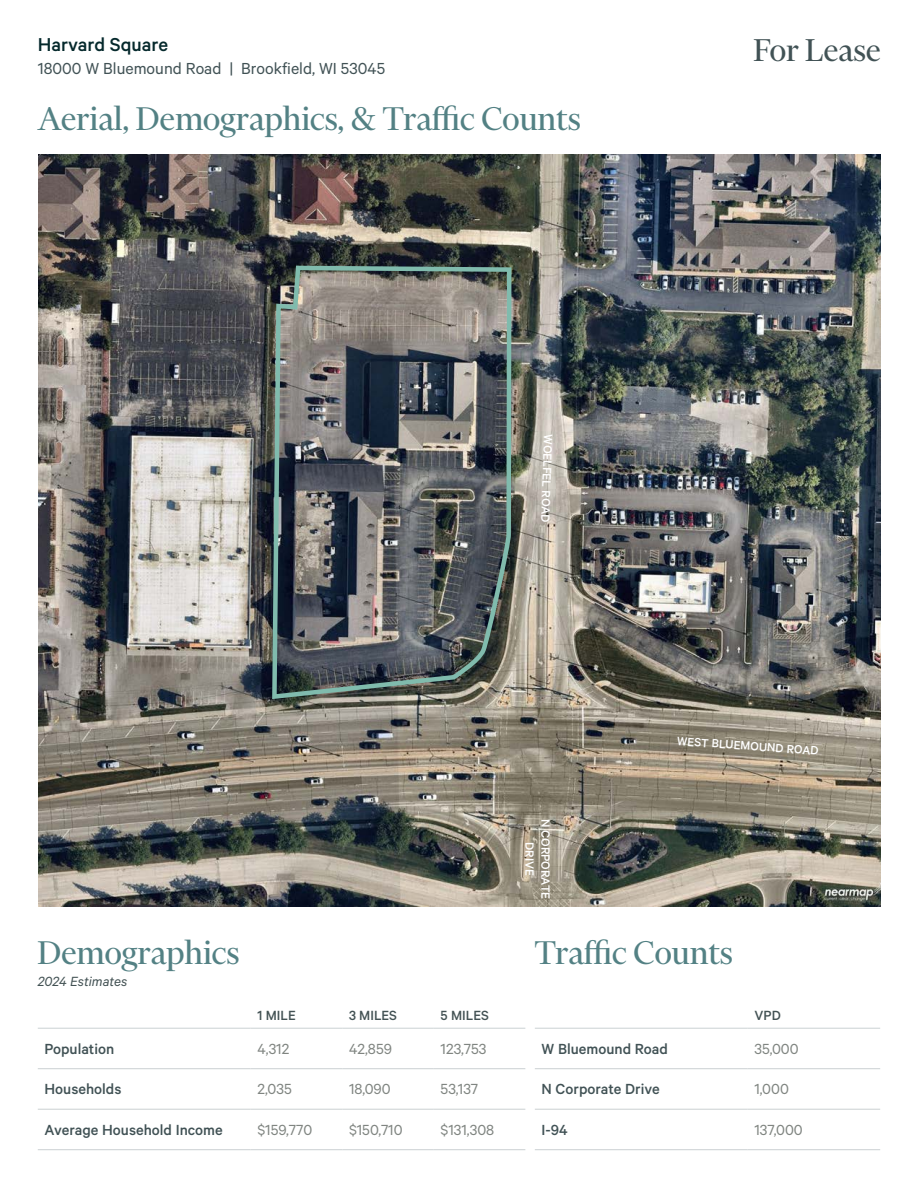
<style>
.page{position:relative;width:918px;height:1188px;background:#fff}
.page>*{position:absolute;margin:0;border:0;box-sizing:border-box;transform-origin:0 0}
.Heading_Small{font:37.5px "Financier Display";color:#538184}
.t1{font:36px "Financier Display";color:#415255}
.t2{font:500 21px "Calibre";color:#05292c}
.t3{font:18px "Calibre";color:#415255}
.Table_Content{font:16.5px "Calibre";color:#808581}
.Table_Content_Bold{font:500 16.5px "Calibre";color:#415255}
.Table_Content-2{font:500 15px "Calibre";color:#435254}
.Table_Content-3{font:italic 15px "Calibre";color:#435254}
.t4{font:500 13.35px/16px "Calibre";color:#fff;text-align:center}
</style>
<div class="page">
<img style="left:38px;top:155px;width:843px;height:751px">
<img style="left:270px;top:263px;width:244px;height:439px">
<hr style="left:38px;top:1068px;width:213px;height:1px;background:#cad0d2">
<hr style="left:251px;top:1068px;width:91px;height:1px;background:#cad0d2">
<hr style="left:342px;top:1068px;width:92px;height:1px;background:#cad0d2">
<hr style="left:434px;top:1068px;width:91px;height:1px;background:#cad0d2">
<hr style="left:38px;top:1109px;width:213px;height:1px;background:#cad0d2">
<hr style="left:251px;top:1109px;width:91px;height:1px;background:#cad0d2">
<hr style="left:342px;top:1109px;width:92px;height:1px;background:#cad0d2">
<hr style="left:434px;top:1109px;width:91px;height:1px;background:#cad0d2">
<hr style="left:38px;top:1149px;width:213px;height:1px;background:#cad0d2">
<hr style="left:251px;top:1149px;width:91px;height:1px;background:#cad0d2">
<hr style="left:342px;top:1149px;width:92px;height:1px;background:#cad0d2">
<hr style="left:434px;top:1149px;width:91px;height:1px;background:#cad0d2">
<hr style="left:38px;top:1028px;width:213px;height:1px;background:#cad1d3">
<hr style="left:251px;top:1028px;width:91px;height:1px;background:#cad1d3">
<hr style="left:342px;top:1028px;width:92px;height:1px;background:#cad1d3">
<hr style="left:434px;top:1028px;width:91px;height:1px;background:#cad1d3">
<hr style="left:535px;top:1068px;width:213px;height:1px;background:#cad0d2">
<hr style="left:748px;top:1068px;width:132px;height:1px;background:#cad0d2">
<hr style="left:535px;top:1109px;width:213px;height:1px;background:#cad0d2">
<hr style="left:748px;top:1109px;width:132px;height:1px;background:#cad0d2">
<hr style="left:535px;top:1149px;width:213px;height:1px;background:#cad0d2">
<hr style="left:748px;top:1149px;width:132px;height:1px;background:#cad0d2">
<hr style="left:535px;top:1028px;width:213px;height:1px;background:#cad1d3">
<hr style="left:748px;top:1028px;width:132px;height:1px;background:#cad1d3">
<p class="t2" style="left:38px;top:33px;width:132px">Harvard Square</p>
<p class="t3" style="left:38px;top:58px;width:349px">18000 W Bluemound Road | Brookfield, WI 53045</p>
<p class="Heading_Small" style="left:38px;top:99px;width:545px">Aerial, Demographics, &amp; Traffic Counts</p>
<p class="t1" style="left:754px;top:32px;width:129px">For Lease</p>
<p class="t4" style="left:557px;top:435px;width:89px;rotate:92deg">WOELFEL ROAD</p>
<p class="t4" style="left:554px;top:819px;width:82px;rotate:90deg">N CORPORATE<br>DRIVE</p>
<p class="t4" style="left:678px;top:733px;width:143px;rotate:4deg">WEST BLUEMOUND ROAD</p>
<p class="Heading_Small" style="left:38px;top:933px;width:204px">Demographics</p>
<p class="Heading_Small" style="left:535px;top:933px;width:200px">Traffic Counts</p>
<p class="Table_Content-2" style="left:257px;top:1006px;width:40px">1 MILE</p>
<p class="Table_Content-2" style="left:349px;top:1006px;width:50px">3 MILES</p>
<p class="Table_Content-2" style="left:441px;top:1006px;width:50px">5 MILES</p>
<p class="Table_Content_Bold" style="left:45px;top:1039px;width:71px">Population</p>
<p class="Table_Content" style="left:257px;top:1039px;width:33px">4,312</p>
<p class="Table_Content" style="left:349px;top:1039px;width:44px">42,859</p>
<p class="Table_Content" style="left:441px;top:1039px;width:48px">123,753</p>
<p class="Table_Content_Bold" style="left:45px;top:1080px;width:78px">Households</p>
<p class="Table_Content" style="left:257px;top:1080px;width:36px">2,035</p>
<p class="Table_Content" style="left:349px;top:1080px;width:43px">18,090</p>
<p class="Table_Content" style="left:441px;top:1080px;width:39px">53,137</p>
<p class="Table_Content_Bold" style="left:45px;top:1120px;width:180px">Average Household Income</p>
<p class="Table_Content" style="left:257px;top:1120px;width:56px">$159,770</p>
<p class="Table_Content" style="left:349px;top:1120px;width:55px">$150,710</p>
<p class="Table_Content" style="left:441px;top:1120px;width:55px">$131,308</p>
<p class="Table_Content-3" style="left:38px;top:972px;width:91px">2024 Estimates</p>
<p class="Table_Content-2" style="left:754px;top:1006px;width:28px">VPD</p>
<p class="Table_Content_Bold" style="left:542px;top:1039px;width:128px">W Bluemound Road</p>
<p class="Table_Content" style="left:754px;top:1039px;width:46px">35,000</p>
<p class="Table_Content_Bold" style="left:542px;top:1080px;width:120px">N Corporate Drive</p>
<p class="Table_Content" style="left:754px;top:1080px;width:36px">1,000</p>
<p class="Table_Content_Bold" style="left:542px;top:1120px;width:28px">I-94</p>
<p class="Table_Content" style="left:754px;top:1120px;width:50px">137,000</p>
</div>
